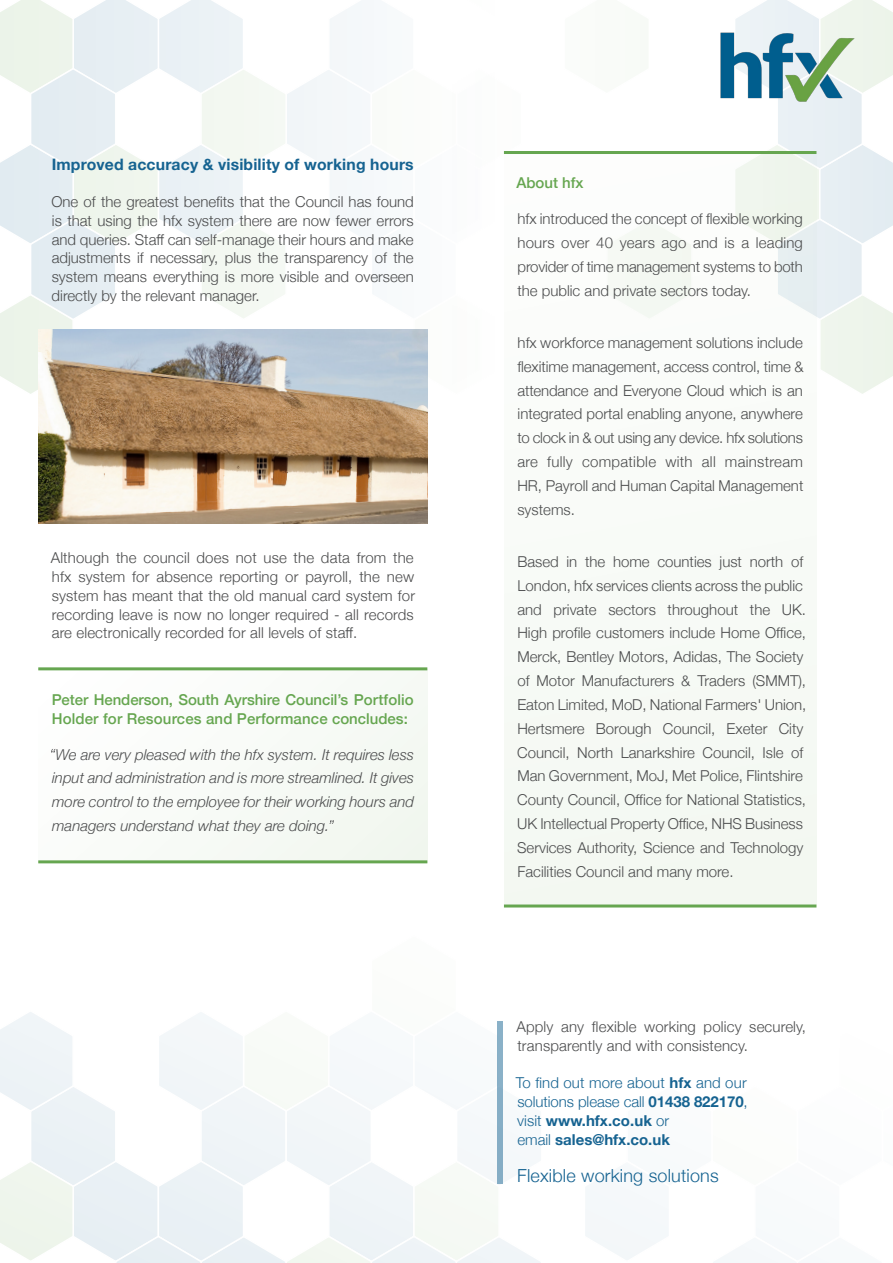
<style>
.page{position:relative;width:893px;height:1263px;background:#fff}
.page>*{position:absolute;margin:0;border:0;box-sizing:border-box;transform-origin:0 0}
.t1{font:300 18px "Helvetica Neue";letter-spacing:.01em;color:#166391}
.t2{font:700 15.75px "Helvetica Neue";letter-spacing:.01em;color:#166391}
.t3{font:300 15px/23.9px "Helvetica Neue";color:#4b4c4d;text-align:justify}
.t4{font:italic 300 15px/23.9px "Helvetica Neue";color:#4b4c4d;text-align:justify}
.t5{font:500 15px/18.8px "Helvetica Neue";color:#66a650}
.t6{font:300 15px "Helvetica Neue";letter-spacing:-.005em;color:#166391}
.t7{font:700 15px "Helvetica Neue";color:#166391}
.t8{font:300 15px "Helvetica Neue";letter-spacing:-.02em;color:#4b4c4d}
.s1{font-weight:700}
.s2{font-weight:300}
</style>
<div class="page">
<svg style="left:585px;top:1188px;width:155px;height:75px"></svg>
<svg style="left:0;top:1012px;width:541px;height:251px"></svg>
<svg style="left:735px;top:0;width:158px;height:394px"></svg>
<svg style="left:0;top:0;width:504px;height:397px"></svg>
<img style="left:720px;top:24px;width:142px;height:85px">
<div style="left:498px;top:1021px;width:5px;height:162px;background:#86aec6"></div>
<hr style="left:38px;top:860px;width:389px;height:3px;background:#66a650">
<div style="left:38px;top:669px;width:389px;height:193px;background:#f8fbf7"></div>
<hr style="left:38px;top:667px;width:389px;height:3px;background:#66a650">
<svg style="left:329px;top:820px;width:5px;height:4px"></svg>
<img style="left:38px;top:329px;width:389px;height:195px">
<hr style="left:504px;top:904px;width:312px;height:3px;background:#66a650">
<div style="left:504px;top:152px;width:312px;height:752px;background:#f7faf6"></div>
<hr style="left:504px;top:151px;width:312px;height:3px;background:#66a650">
<p class="t2" style="left:52px;top:152px;width:364px">Improved accuracy &amp; visibility of working hours</p>
<p class="t3" style="left:51px;top:191px;width:364px;line-height:18.8px">One of the greatest benefits that the Council has found is that using the hfx system there are now fewer errors and queries. Staff can self-manage their hours and make adjustments if necessary, plus the transparency of the system means everything is more visible and overseen directly by the relevant manager.</p>
<p class="t3" style="left:51px;top:547px;width:366px;line-height:18.8px">Although the council does not use the data from the hfx system for absence reporting or payroll, the new system has meant that the old manual card system for recording leave is now no longer required - all records are electronically recorded for all levels of staff.</p>
<p class="t5" style="left:52px;top:689px;width:364px">Peter Henderson, South Ayrshire Council’s Portfolio<br>Holder for Resources and Performance concludes:</p>
<p class="t4" style="left:52px;top:741px;width:363px">We are very pleased with the hfx system. It requires less input and administration and is more streamlined. It gives more control to the employee for their working hours and managers understand what they are doing.</p>
<p class="t5" style="left:516px;top:172px;width:69px">About hfx</p>
<p class="t3" style="left:517px;top:206px;width:287px">hfx introduced the concept of flexible working hours over 40 years ago and is a leading provider of time management systems to both the public and private sectors today.</p>
<p class="t3" style="left:517px;top:329px;width:288px">hfx workforce management solutions include flexitime management, access control, time &amp; attendance and Everyone Cloud which is an integrated portal enabling anyone, anywhere</p>
<p class="t8" style="left:517px;top:426px;width:287px">to clock in &amp; out using any device. hfx solutions</p>
<p class="t3" style="left:517px;top:449px;width:288px">are fully compatible with all mainstream HR, Payroll and Human Capital Management systems.</p>
<p class="t3" style="left:517px;top:549px;width:287px">Based in the home counties just north of<br>London, hfx services clients across the public</p>
<p class="t3" style="left:517px;top:596px;width:290px;text-align:left">and private sectors throughout the UK.<br>High profile customers include Home Office, Merck, Bentley Motors, Adidas, The Society of Motor Manufacturers &amp; Traders (SMMT), Eaton Limited, MoD, National Farmers' Union,</p>
<p class="t3" style="left:517px;top:715px;width:291px;text-align:left">Hertsmere Borough Council, Exeter City Council, North Lanarkshire Council, Isle of Man Government, MoJ, Met Police, Flintshire County Council, Office for National Statistics, UK Intellectual Property Office, NHS Business Services Authority, Science and Technology Facilities Council and many more.</p>
<p class="t3" style="left:516px;top:1016px;width:291px;line-height:18.8px">Apply any flexible working policy securely, transparently and with consistency.</p>
<p class="t6" style="left:516px;top:1071px;width:232px">To find out more about <span class="s1">hfx</span> and our</p>
<p class="t6" style="left:517px;top:1090px;width:232px">solutions please call <span class="s1">01438 822170</span>,</p>
<p class="t7" style="left:517px;top:1109px;width:154px"><span class="s2">visit</span> www.hfx.co.uk <span class="s2">or</span></p>
<p class="t7" style="left:517px;top:1127px;width:154px"><span class="s2">email</span> sales@hfx.co.uk</p>
<p class="t1" style="left:517px;top:1161px;width:203px">Flexible working solutions</p>
</div>
